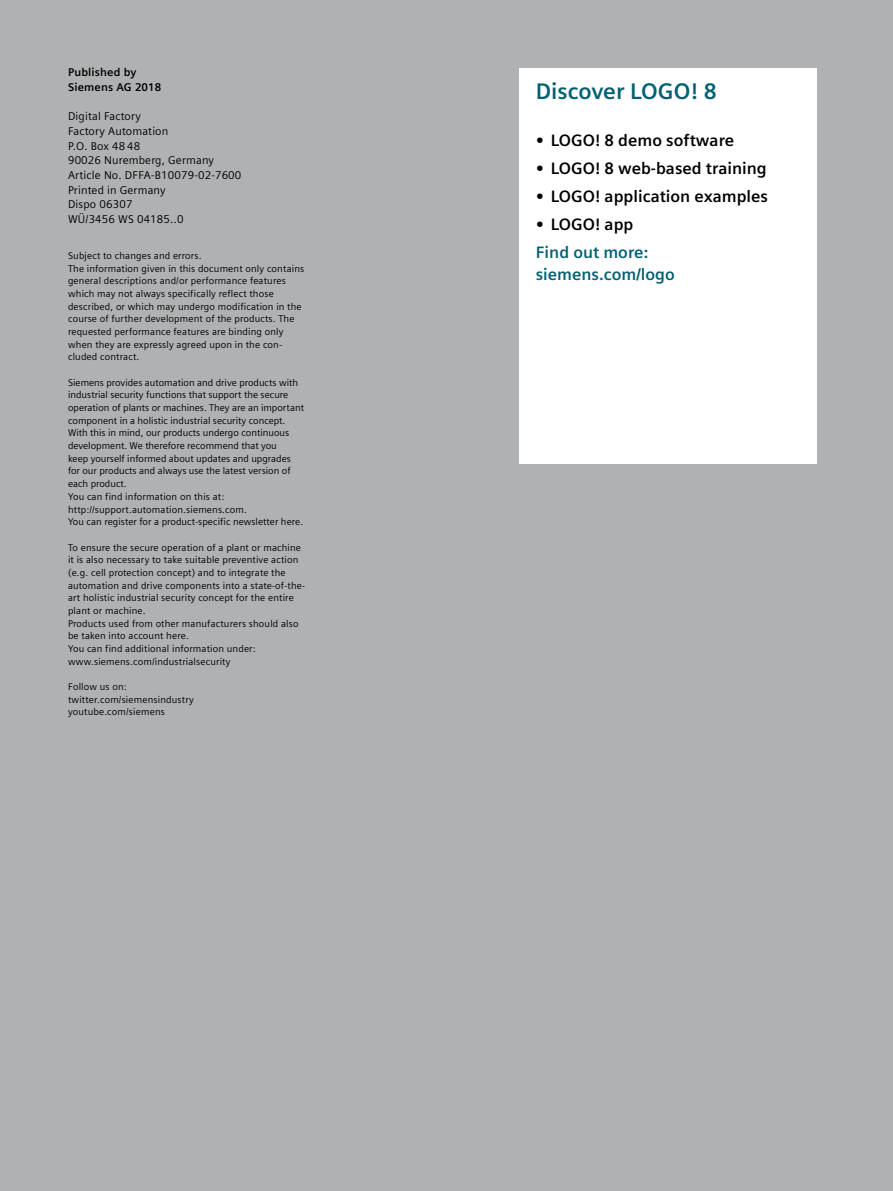
<style>
.page{position:relative;width:893px;height:1191px;background:#b0b1b2}
.page>*{position:absolute;margin:0;border:0;box-sizing:border-box;transform-origin:0 0}
.t1{font:700 22.5px "Siemens Sans Global";color:#006073}
.t2{font:700 16.5px "Siemens Sans Global";color:#000}
.t3{font:700 16.5px/21.5px "Siemens Sans Global";color:#006073}
.t4{font:11.25px/14.7px "Siemens Sans Global";letter-spacing:.015em;color:#000}
.t5{font:700 11.25px/14.7px "Siemens Sans Global";letter-spacing:.015em;color:#000}
.t6{font:9.75px/12.6px "Siemens Sans Global";letter-spacing:.015em;color:#000}
</style>
<div class="page">
<div style="left:519px;top:68px;width:297px;height:395px;background:#fff"></div>
<p class="t5" style="left:68px;top:65px;width:95px">Published by<br>Siemens AG 2018</p>
<p class="t4" style="left:68px;top:110px;width:175px">Digital Factory<br>Factory Automation<br>P.O. Box 48 48<br>90026 Nuremberg, Germany<br>Article No. DFFA-B10079-02-7600<br>Printed in Germany<br>Dispo 06307<br>WÜ/3456 WS 04185..0</p>
<p class="t6" style="left:68px;top:250px;width:238px">Subject to changes and errors.<br>The information given in this document only contains general descriptions and/or performance features which may not always specifically reflect those described, or which may undergo modification in the course of further development of the products. The requested performance features are binding only when they are expressly agreed upon in the con&shy;cluded contract.</p>
<p class="t6" style="left:68px;top:376px;width:237px">Siemens provides automation and drive products with industrial security functions that support the secure operation of plants or machines. They are an important component in a holistic industrial security concept.<br>With this in mind, our products undergo continuous development. We therefore recommend that you<br>keep yourself informed about updates and upgrades for our products and always use the latest version of each product.<br>You can find information on this at: http://support.automation.siemens.com.<br>You can register for a product-specific newsletter here.</p>
<p class="t6" style="left:68px;top:541px;width:239px">To ensure the secure operation of a plant or machine it is also necessary to take suitable preventive action (e.g. cell protection concept) and to integrate the automation and drive components into a state-of-the&shy;art holistic industrial security concept for the entire plant or machine.<br>Products used from other manufacturers should also be taken into account here.<br>You can find additional information under: www.siemens.com/industrialsecurity</p>
<p class="t6" style="left:68px;top:680px;width:127px">Follow us on: twitter.com/siemensindustry youtube.com/siemens</p>
<h1 class="t1" style="left:536px;top:78px;width:182px">Discover LOGO! 8</h1>
<h2 class="t2" style="left:536px;top:131px;width:200px">• LOGO! 8 demo software</h2>
<h2 class="t2" style="left:536px;top:159px;width:233px">• LOGO! 8 web-based training</h2>
<h2 class="t2" style="left:536px;top:187px;width:234px">• LOGO! application examples</h2>
<h2 class="t2" style="left:536px;top:215px;width:99px">• LOGO! app</h2>
<h2 class="t3" style="left:536px;top:242px;width:141px">Find out more: siemens.com/logo</h2>
</div>
